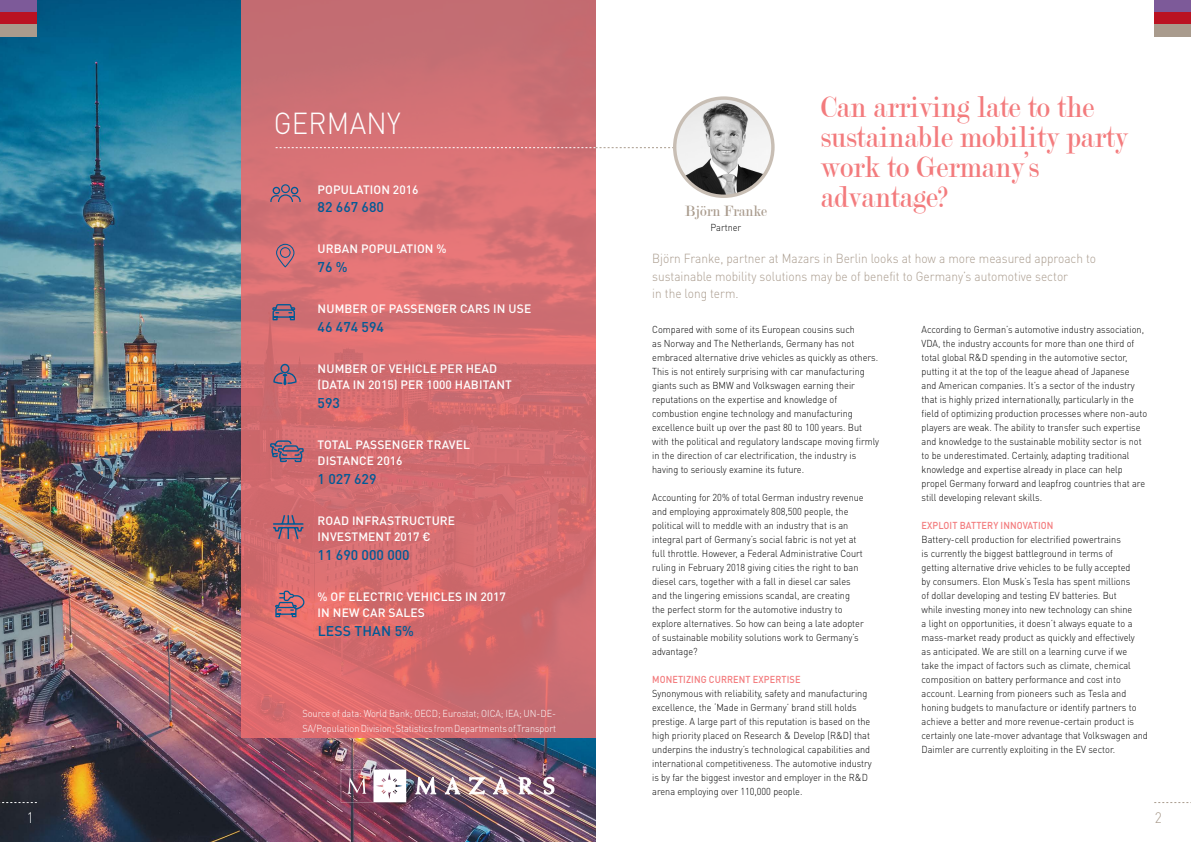
<style>
.page{position:relative;width:1191px;height:842px;background:#fff}
.page>*{position:absolute;margin:0;border:0;box-sizing:border-box;transform-origin:0 0}
.t1{font:32px/30px "Modern";color:#f37b7d;scale:.92 1}
.t2{font:300 30px "DIN Pro";letter-spacing:.01em;color:#fff;scale:.92 1}
.t3{font:16px "Modern";color:#a99b8d;scale:.92 1}
.t4{font:300 15px "DIN Pro";color:#fff;scale:.92 1}
.t5{font:300 15px "DIN Pro";color:#a99b8d;scale:.92 1}
.t6{font:500 14px "DIN Pro";color:#005a96}
.t7{font:300 13px/17.6px "DIN Pro";color:#a99b8d;scale:.92 1}
.t8{font:500 12px/16.4px "DIN Pro";letter-spacing:.01em;color:#fff}
.t9{font:300 10px/14px "DIN Pro";color:#000;scale:.91 1}
.t10{font:300 10px/14.4px "DIN Pro";color:#fff;scale:.91 1}
.t11{font:500 10px "DIN Pro";letter-spacing:.01em;color:#f37b7d;scale:.91 1}
</style>
<div class="page">
<img style="left:0;top:0;width:595px;height:842px">
<div style="left:0;top:0;width:37px;height:12px;background:#7d5a99"></div>
<div style="left:0;top:12px;width:37px;height:13px;background:#ba1222"></div>
<div style="left:0;top:25px;width:37px;height:12px;background:#a99b8d"></div>
<svg style="left:0;top:802px;width:37px;height:1px"></svg>
<img style="left:241px;top:0;width:354px;height:737px">
<svg style="left:276px;top:244px;width:18px;height:23px"></svg>
<svg style="left:273px;top:364px;width:23px;height:22px"></svg>
<svg style="left:272px;top:304px;width:23px;height:16px"></svg>
<svg style="left:270px;top:184px;width:31px;height:18px"></svg>
<svg style="left:275px;top:591px;width:29px;height:26px"></svg>
<svg style="left:272px;top:513px;width:33px;height:28px"></svg>
<svg style="left:269px;top:439px;width:35px;height:24px"></svg>
<svg style="left:276px;top:147px;width:397px;height:1px"></svg>
<img style="left:674px;top:98px;width:99px;height:98px;border-radius:49px">
<div style="left:673px;top:96px;width:101px;height:102px;border:3px solid #c8beb4;border-radius:50%"></div>
<svg style="left:1154px;top:802px;width:37px;height:1px"></svg>
<div style="left:1154px;top:0;width:37px;height:12px;background:#7d5a99"></div>
<div style="left:1154px;top:12px;width:37px;height:13px;background:#ba1222"></div>
<div style="left:1154px;top:25px;width:37px;height:12px;background:#a99b8d"></div>
<svg style="left:416px;top:776px;width:20px;height:20px"></svg>
<svg style="left:469px;top:777px;width:16px;height:17px"></svg>
<svg style="left:543px;top:777px;width:11px;height:17px"></svg>
<svg style="left:445px;top:777px;width:15px;height:17px"></svg>
<svg style="left:493px;top:777px;width:15px;height:17px"></svg>
<svg style="left:519px;top:777px;width:14px;height:17px"></svg>
<svg style="left:341px;top:769px;width:65px;height:33px"></svg>
<h3 class="t4" style="left:27px;top:807px;width:9px">1</h3>
<h2 class="t2" style="left:274px;top:103px;width:139px">GERMANY</h2>
<p class="t8" style="left:318px;top:181px;width:102px">POPULATION 2016</p>
<h3 class="t6" style="left:317px;top:198px;width:68px">82 667 680</h3>
<p class="t8" style="left:318px;top:240px;width:130px">URBAN POPULATION %</p>
<h3 class="t6" style="left:317px;top:257px;width:32px">76 %</h3>
<p class="t8" style="left:318px;top:300px;width:215px">NUMBER OF PASSENGER CARS IN USE</p>
<h3 class="t6" style="left:317px;top:317px;width:68px">46 474 594</h3>
<p class="t8" style="left:317px;top:359px;width:196px">NUMBER OF VEHICLE PER HEAD (DATA IN 2015) PER 1000 HABITANT</p>
<h3 class="t6" style="left:317px;top:393px;width:24px">593</h3>
<p class="t8" style="left:318px;top:435px;width:154px">TOTAL PASSENGER TRAVEL<br>DISTANCE 2016</p>
<h3 class="t6" style="left:317px;top:469px;width:60px">1 027 629</h3>
<p class="t8" style="left:318px;top:511px;width:139px">ROAD INFRASTRUCTURE<br>INVESTMENT 2017 €</p>
<h3 class="t6" style="left:317px;top:545px;width:94px">11 690 000 000</h3>
<p class="t8" style="left:317px;top:587px;width:190px">% OF ELECTRIC VEHICLES IN 2017<br>IN NEW CAR SALES</p>
<h3 class="t6" style="left:318px;top:621px;width:98px">LESS THAN 5%</h3>
<p class="t10" style="left:302px;top:706px;width:280px">Source of data: World Bank; OECD; Eurostat; OICA; IEA; UN-DE-<br>SA/Population Division; Statistics from Departments of Transport</p>
<h1 class="t1" style="left:821px;top:93px;width:335px">Can arriving late to the sustainable mobility party work to Germany’s advantage?</h1>
<h3 class="t7" style="left:652px;top:249px;width:484px">Björn Franke, partner at Mazars in Berlin looks at how a more measured approach to sustainable mobility solutions may be of benefit to Germany’s automotive sector<br>in the long term.</h3>
<h3 class="t3" style="left:685px;top:203px;width:91px">Björn Franke</h3>
<p class="t9" style="left:710px;top:220px;width:35px">Partner</p>
<p class="t9" style="left:652px;top:322px;width:251px">Compared with some of its European cousins such<br>as Norway and The Netherlands, Germany has not embraced alternative drive vehicles as quickly as others.<br>This is not entirely surprising with car manufacturing giants such as BMW and Volkswagen earning their reputations on the expertise and knowledge of combustion engine technology and manufacturing excellence built up over the past 80 to 100 years. But with the political and regulatory landscape moving firmly in the direction of car electrification, the industry is having to seriously examine its future.</p>
<p class="t9" style="left:652px;top:490px;width:234px">Accounting for 20% of total German industry revenue and employing approximately 808,500 people, the political will to meddle with an industry that is an integral part of Germany’s social fabric is not yet at full throttle. However, a Federal Administrative Court ruling in February 2018 giving cities the right to ban diesel cars, together with a fall in diesel car sales and the lingering emissions scandal, are creating the perfect storm for the automotive industry to explore alternatives. So how can being a late adopter of sustainable mobility solutions work to Germany’s advantage?</p>
<p class="t11" style="left:652px;top:673px;width:164px">MONETIZING CURRENT EXPERTISE</p>
<p class="t9" style="left:652px;top:686px;width:243px">Synonymous with reliability, safety and manufacturing excellence, the ‘Made in Germany’ brand still holds prestige. A large part of this reputation is based on the high priority placed on Research &amp; Develop (R&amp;D) that underpins the industry’s technological capabilities and international competitiveness. The automotive industry is by far the biggest investor and employer in the R&amp;D arena employing over 110,000 people.</p>
<p class="t9" style="left:921px;top:322px;width:249px">According to German’s automotive industry association, VDA, the industry accounts for more than one third of total global R&amp;D spending in the automotive sector, putting it at the top of the league ahead of Japanese<br>and American companies. It’s a sector of the industry that is highly prized internationally, particularly in the field of optimizing production processes where non-auto players are weak. The ability to transfer such expertise and knowledge to the sustainable mobility sector is not to be underestimated. Certainly, adapting traditional knowledge and expertise already in place can help propel Germany forward and leapfrog countries that are still developing relevant skills.</p>
<p class="t11" style="left:921px;top:519px;width:146px">EXPLOIT BATTERY INNOVATION</p>
<p class="t9" style="left:921px;top:532px;width:250px">Battery-cell production for electrified powertrains<br>is currently the biggest battleground in terms of<br>getting alternative drive vehicles to be fully accepted<br>by consumers. Elon Musk’s Tesla has spent millions<br>of dollar developing and testing EV batteries. But<br>while investing money into new technology can shine<br>a light on opportunities, it doesn’t always equate to a mass-market ready product as quickly and effectively<br>as anticipated. We are still on a learning curve if we<br>take the impact of factors such as climate, chemical composition on battery performance and cost into account. Learning from pioneers such as Tesla and honing budgets to manufacture or identify partners to achieve a better and more revenue-certain product is certainly one late-mover advantage that Volkswagen and Daimler are currently exploiting in the EV sector.</p>
<h3 class="t5" style="left:1155px;top:807px;width:9px">2</h3>
</div>
